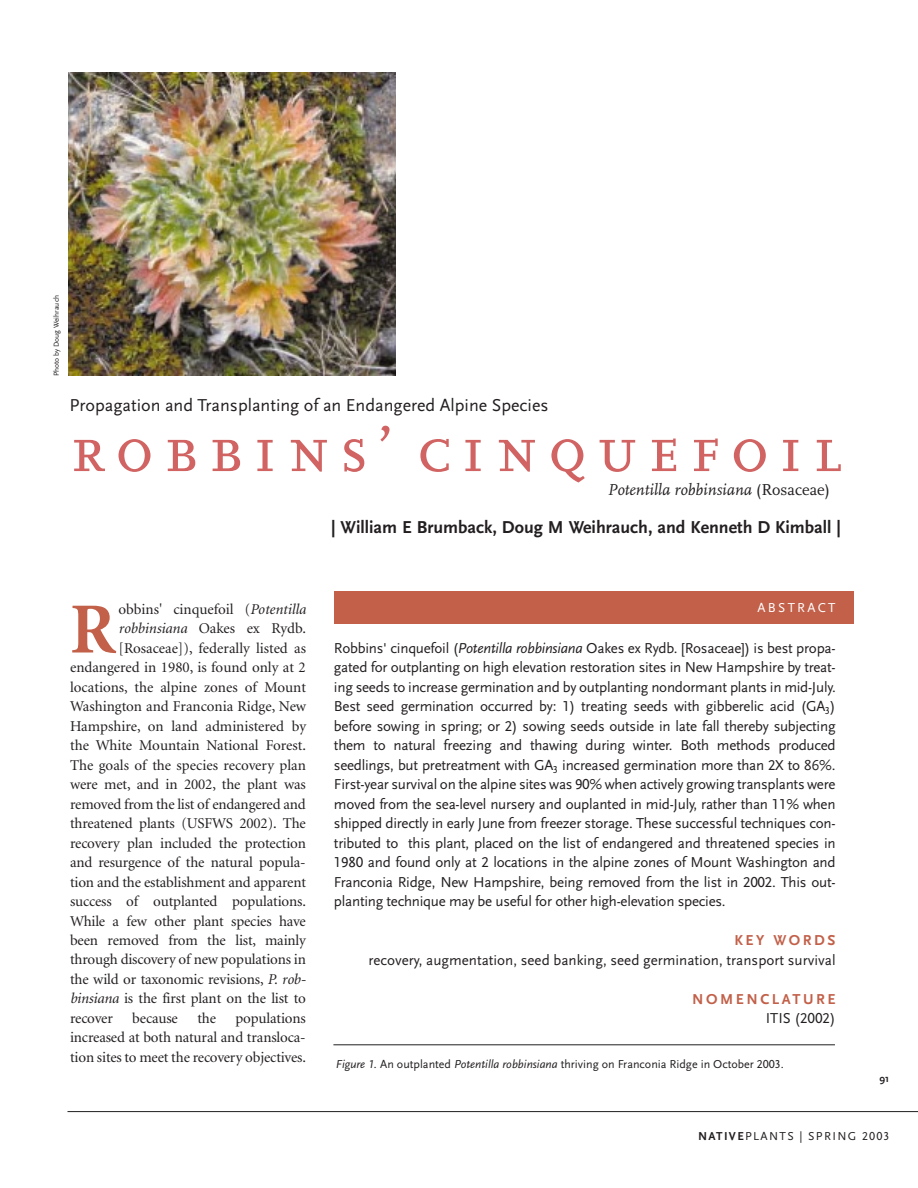
<style>
.page{position:relative;width:918px;height:1188px;background:#fff}
.page>*{position:absolute;margin:0;border:0;box-sizing:border-box;transform-origin:0 0}
.t1{font:700 72px "Minion";color:#c26049}
.t2{font:67.5px "FF Scala Caps";letter-spacing:.14em;color:#d16363}
.t3{font:18px "Scala Sans";color:#231f20}
.t4{font:700 18px "Scala Sans";color:#231f20}
.t5{font:italic 16.5px "FF Scala";color:#231f20}
.t6{font:15px/19.5px "Scala Sans";color:#231f20;text-align:justify}
.t7{font:15px/19.5px "Minion";letter-spacing:-.01em;color:#231f20;text-align:justify}
.t8{font:700 15px "Scala Sans";letter-spacing:.17em;color:#c26049}
.t9{font:15px "Scala Sans Caps";color:#231f20}
.t10{font:13.5px "Scala Sans";letter-spacing:.17em;color:#fff}
.t11{font:12px "Scala Sans";color:#231f20}
.t12{font:12px "Scala Sans";letter-spacing:.115em;color:#231f20}
.t13{font:700 10.5px "Scala Sans";color:#231f20}
.t14{font:7.5px "Scala Sans";color:#231f20}
.s1{font-style:normal}
.s2{font-style:italic}
.s3{font-family:"Scala Sans Caps"}
.s4{font-family:"Scala Sans"}
.s5{font-family:"Scala Sans Caps";font-style:italic}
.s6{font-weight:700}
</style>
<div class="page">
<hr style="left:68px;top:1111px;width:850px;height:1px;background:#231f20">
<img style="left:68px;top:73px;width:327px;height:303px">
<hr style="left:333px;top:1044px;width:502px;height:1px;background:#231f20">
<div style="left:334px;top:592px;width:520px;height:32px;background:#c26049"></div>
<p class="t14" style="left:53px;top:376px;width:83px;rotate:-90deg">Photo by Doug Weihrauch</p>
<p class="t3" style="left:69px;top:398px;width:481px">Propagation and Transplanting of an Endangered Alpine Species</p>
<h2 class="t2" style="left:70px;top:408px;width:773px">robbins’ cinquefoil</h2>
<p class="t5" style="left:608px;top:484px;width:224px">Potentilla robbinsiana <span class="s1">(Rosaceae)</span></p>
<p class="t4" style="left:331px;top:520px;width:511px">| William E Brumback, Doug M Weihrauch, and Kenneth D Kimball |</p>
<p class="t7" style="left:118px;top:600px;width:189px">obbins' cinquefoil (<span class="s2">Potentilla</span></p>
<p class="t7" style="left:118px;top:620px;width:189px"><span class="s2">robbinsiana</span> Oakes ex Rydb.</p>
<p class="t7" style="left:118px;top:639px;width:189px">[Rosaceae]), federally listed as</p>
<p class="t7" style="left:70px;top:659px;width:237px">endangered in 1980, is found only at 2</p>
<p class="t7" style="left:70px;top:678px;width:237px">locations, the alpine zones of Mount</p>
<p class="t7" style="left:70px;top:698px;width:238px">Washington and Franconia Ridge, New</p>
<p class="t7" style="left:70px;top:717px;width:238px">Hampshire, on land administered by</p>
<p class="t7" style="left:70px;top:737px;width:237px">the White Mountain National Forest.</p>
<p class="t7" style="left:70px;top:756px;width:237px">The goals of the species recovery plan</p>
<p class="t7" style="left:70px;top:776px;width:237px">were met, and in 2002, the plant was</p>
<p class="t7" style="left:70px;top:795px;width:237px">removed from the list of endangered and</p>
<p class="t7" style="left:70px;top:815px;width:237px">threatened plants (USFWS 2002). The</p>
<p class="t7" style="left:70px;top:834px;width:237px">recovery plan included the protection</p>
<p class="t7" style="left:70px;top:854px;width:237px">and resurgence of the natural popula-</p>
<p class="t7" style="left:70px;top:873px;width:237px">tion and the establishment and apparent</p>
<p class="t7" style="left:70px;top:893px;width:237px">success of outplanted populations.</p>
<p class="t7" style="left:70px;top:912px;width:237px">While a few other plant species have</p>
<p class="t7" style="left:70px;top:932px;width:237px">been removed from the list, mainly</p>
<p class="t7" style="left:70px;top:951px;width:237px">through discovery of new populations in</p>
<p class="t7" style="left:70px;top:971px;width:237px">the wild or taxonomic revisions, <span class="s2">P. rob-</span></p>
<p class="t7" style="left:70px;top:990px;width:237px"><span class="s2">binsiana</span> is the first plant on the list to</p>
<p class="t7" style="left:70px;top:1010px;width:44px">recover</p>
<p class="t7" style="left:132px;top:1010px;width:47px">because</p>
<p class="t7" style="left:197px;top:1010px;width:20px">the</p>
<h1 class="t1" style="left:70px;top:601px;width:47px">R</h1>
<p class="t10" style="left:758px;top:603px;width:80px">ABSTRACT</p>
<p class="t6" style="left:334px;top:639px;width:503px">Robbins' cinquefoil (<span class="s2">Potentilla robbinsiana</span> Oakes ex Rydb. [Rosaceae]) is best propa&shy;gated for outplanting on high elevation restoration sites in New Hampshire by treat&shy;ing seeds to increase germination and by outplanting nondormant plants in mid-July.<br>Best seed germination occurred by: <span class="s3">1</span>) treating seeds with gibberelic acid (GA<sub>3</sub>) before sowing in spring; or <span class="s3">2</span>) sowing seeds outside in late fall thereby subjecting them to natural freezing and thawing during winter. Both methods produced seedlings, but pretreatment with GA<sub>3</sub> increased germination more than <span class="s3">2</span>X to 86%.<br>First-year survival on the alpine sites was <span class="s3">90</span>% when actively growing transplants were moved from the sea-level nursery and ouplanted in mid-July, rather than <span class="s3">11</span>% when shipped directly in early June from freezer storage. These successful techniques con&shy;tributed to this plant, placed on the list of endangered and threatened species in <span class="s3">1980</span> and found only at <span class="s3">2</span> locations in the alpine zones of Mount Washington and Franconia Ridge, New Hampshire, being removed from the list in <span class="s3">2002</span>. This out&shy;planting technique may be useful for other high-elevation species.</p>
<p class="t8" style="left:735px;top:934px;width:103px">KEY WORDS</p>
<p class="t6" style="left:368px;top:951px;width:469px">recovery, augmentation, seed banking, seed germination, transport survival</p>
<p class="t8" style="left:692px;top:993px;width:145px">NOMENCLATURE</p>
<p class="t9" style="left:766px;top:1009px;width:71px"><span class="s4">ITIS</span> (2002)</p>
<p class="t11" style="left:336px;top:1060px;width:449px"><span class="s2">Figure</span> <span class="s5">1</span><span class="s2">.</span> An outplanted <span class="s2">Potentilla robbinsiana</span> thriving on Franconia Ridge in October <span class="s3">2003</span>.</p>
<p class="t7" style="left:70px;top:1010px;width:237px;text-indent:165px">populations increased at both natural and transloca&shy;tion sites to meet the recovery objectives.</p>
<p class="t13" style="left:879px;top:1074px;width:11px">91</p>
<p class="t12" style="left:698px;top:1131px;width:193px"><span class="s6">NATIVE</span>PLANTS | SPRING <span class="s3">2003</span></p>
</div>
